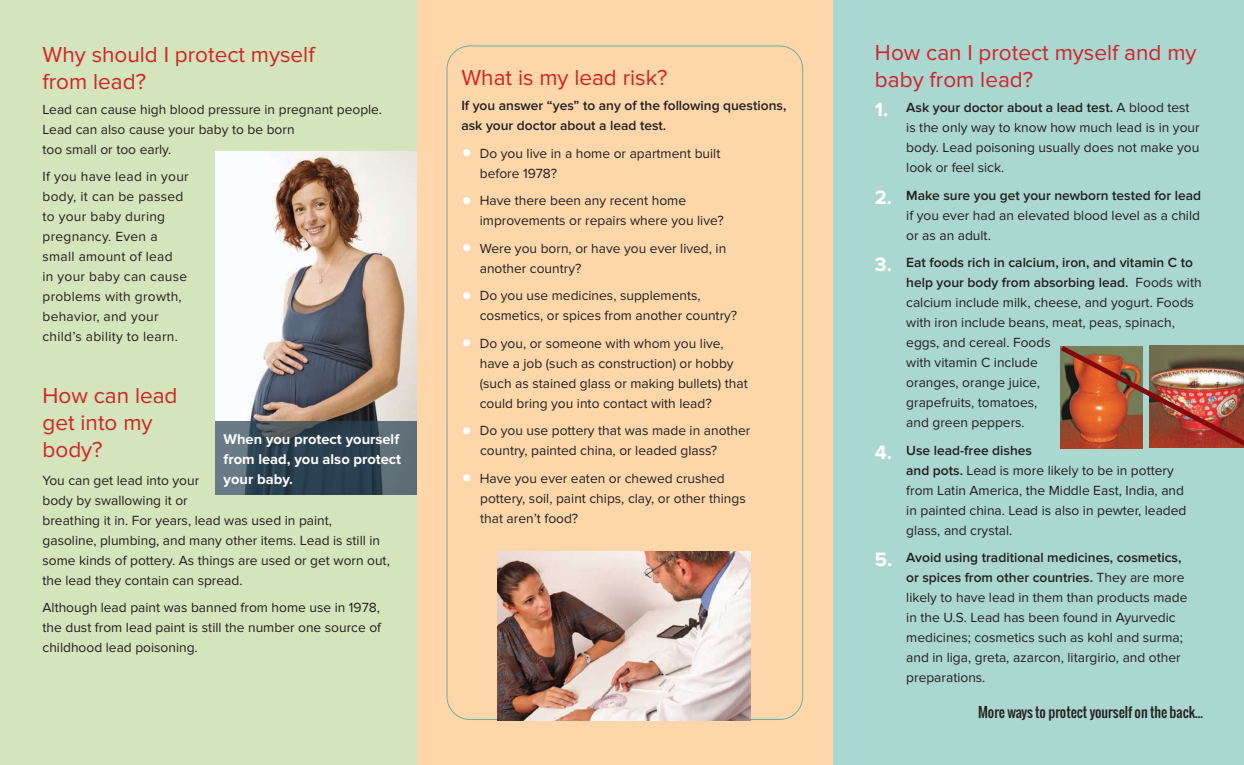
<style>
.page{position:relative;width:1244px;height:765px;background:#fff}
.page>*{position:absolute;margin:0;border:0;box-sizing:border-box;transform-origin:0 0}
.Paragraph_Style_1{font:22.5px/27px "Proxima Nova";color:#d1232a}
.Paragraph_Style_1-2{font:700 14.75px/20px "Proxima Nova";color:#fff}
.Paragraph_Style_1-3{font:13.75px/20px "Proxima Nova";color:#231f20}
.Paragraph_Style_1-4{font:13.75px/20px "Proxima Nova";letter-spacing:.02em;color:#231f20}
.Paragraph_Style_1-5{font:600 13.75px/20px "Proxima Nova";color:#231f20}
.t1{font:13.75px "Oswald";color:#231f20}
.s1{font-weight:700;font-size:30px;color:#fff}
.s2{font-weight:700;font-size:20px;color:#fff}
.s3{font-weight:600}
</style>
<div class="page">
<div style="left:416px;top:0;width:416px;height:765px;background:#fdd7aa"></div>
<div style="left:832px;top:0;width:411px;height:765px;background:#aad7d0"></div>
<div style="left:0;top:0;width:416px;height:765px;background:#d4e4bb"></div>
<img style="left:1060px;top:345px;width:183px;height:104px">
<img style="left:497px;top:551px;width:253px;height:169px">
<img style="left:215px;top:151px;width:201px;height:271px">
<svg style="left:215px;top:422px;width:201px;height:73px;background:#3f525f"></svg>
<p class="Paragraph_Style_1" style="left:42px;top:41px;width:274px">Why should I protect myself from lead?</p>
<p class="Paragraph_Style_1-3" style="left:42px;top:99px;width:341px">Lead can cause high blood pressure in pregnant people.<br>Lead can also cause your baby to be born<br>too small or too early.</p>
<p class="Paragraph_Style_1-4" style="left:42px;top:167px;width:148px">If you have lead in your body, it can be passed to your baby during pregnancy. Even a small amount of lead<br>in your baby can cause problems with growth, behavior, and your child’s ability to learn.</p>
<p class="Paragraph_Style_1" style="left:42px;top:382px;width:136px">How can lead get into my body?</p>
<p class="Paragraph_Style_1-3" style="left:42px;top:470px;width:349px">You can get lead into your<br>body by swallowing it or<br>breathing it in. For years, lead was used in paint,<br>gasoline, plumbing, and many other items. Lead is still in some kinds of pottery. As things are used or get worn out, the lead they contain can spread.</p>
<p class="Paragraph_Style_1-3" style="left:42px;top:598px;width:340px;text-align:justify">Although lead paint was banned from home use in 1978, the dust from lead paint is still the number one source of childhood lead poisoning.</p>
<p class="Paragraph_Style_1-2" style="left:223px;top:429px;width:179px">When you protect yourself from lead, you also protect your baby.</p>
<p class="Paragraph_Style_1" style="left:461px;top:65px;width:208px">What is my lead risk?</p>
<p class="Paragraph_Style_1-5" style="left:461px;top:96px;width:326px">If you answer “yes” to any of the following questions, ask your doctor about a lead test.</p>
<p class="Paragraph_Style_1-3" style="left:479px;top:144px;width:242px;text-indent:-18px"><span class="s1">•</span> Do you live in a home or apartment built before 1978?</p>
<p class="Paragraph_Style_1-3" style="left:479px;top:191px;width:245px;text-indent:-18px"><span class="s1">•</span> Have there been any recent home improvements or repairs where you live?</p>
<p class="Paragraph_Style_1-3" style="left:479px;top:239px;width:248px;text-indent:-18px"><span class="s1">•</span> Were you born, or have you ever lived, in another country?</p>
<p class="Paragraph_Style_1-3" style="left:479px;top:286px;width:259px;text-indent:-18px"><span class="s1">•</span> Do you use medicines, supplements, cosmetics, or spices from another country?</p>
<p class="Paragraph_Style_1-3" style="left:479px;top:334px;width:269px;text-indent:-18px"><span class="s1">•</span> Do you, or someone with whom you live, have a job (such as construction) or hobby (such as stained glass or making bullets) that could bring you into contact with lead?</p>
<p class="Paragraph_Style_1-3" style="left:480px;top:421px;width:272px;text-indent:-19px"><span class="s1">•</span> Do you use pottery that was made in another country, painted china, or leaded glass?</p>
<p class="Paragraph_Style_1-3" style="left:480px;top:469px;width:267px;text-indent:-19px"><span class="s1">•</span> Have you ever eaten or chewed crushed pottery, soil, paint chips, clay, or other things that aren’t food?</p>
<p class="Paragraph_Style_1" style="left:874px;top:40px;width:323px">How can I protect myself and my baby from lead?</p>
<p class="Paragraph_Style_1-3" style="left:906px;top:98px;width:295px;text-indent:-31px"><span class="s2">1.</span> <span class="s3">Ask your doctor about a lead test.</span> A blood test is the only way to know how much lead is in your body. Lead poisoning usually does not make you look or feel sick.</p>
<p class="Paragraph_Style_1-3" style="left:906px;top:185px;width:296px;text-align:justify;text-indent:-31px"><span class="s2">2.</span> <span class="s3">Make sure you get your newborn tested for lead </span>if you ever had an elevated blood level as a child or as an adult.</p>
<p class="Paragraph_Style_1-3" style="left:906px;top:253px;width:297px;text-indent:-31px"><span class="s2">3.</span> <span class="s3">Eat foods rich in calcium, iron, and vitamin C to help your body from absorbing lead.</span> Foods with calcium include milk, cheese, and yogurt. Foods with iron include beans, meat, peas, spinach, eggs, and cereal. Foods<br>with vitamin C include<br>oranges, orange juice,<br>grapefruits, tomatoes,<br>and green peppers.</p>
<p class="Paragraph_Style_1-3" style="left:906px;top:440px;width:282px;text-indent:-31px"><span class="s2">4.</span> <span class="s3">Use lead-free dishes<br>and pots.</span> Lead is more likely to be in pottery from Latin America, the Middle East, India, and in painted china. Lead is also in pewter, leaded glass, and crystal.</p>
<p class="Paragraph_Style_1-3" style="left:906px;top:548px;width:282px;text-indent:-31px"><span class="s2">5.</span> <span class="s3">Avoid using traditional medicines, cosmetics, or spices from other countries.</span> They are more likely to have lead in them than products made in the U.S. Lead has been found in Ayurvedic medicines; cosmetics such as kohl and surma; and in liga, greta, azarcon, litargirio, and other preparations.</p>
<p class="t1" style="left:977px;top:702px;width:226px">More ways to protect yourself on the back...</p>
</div>
